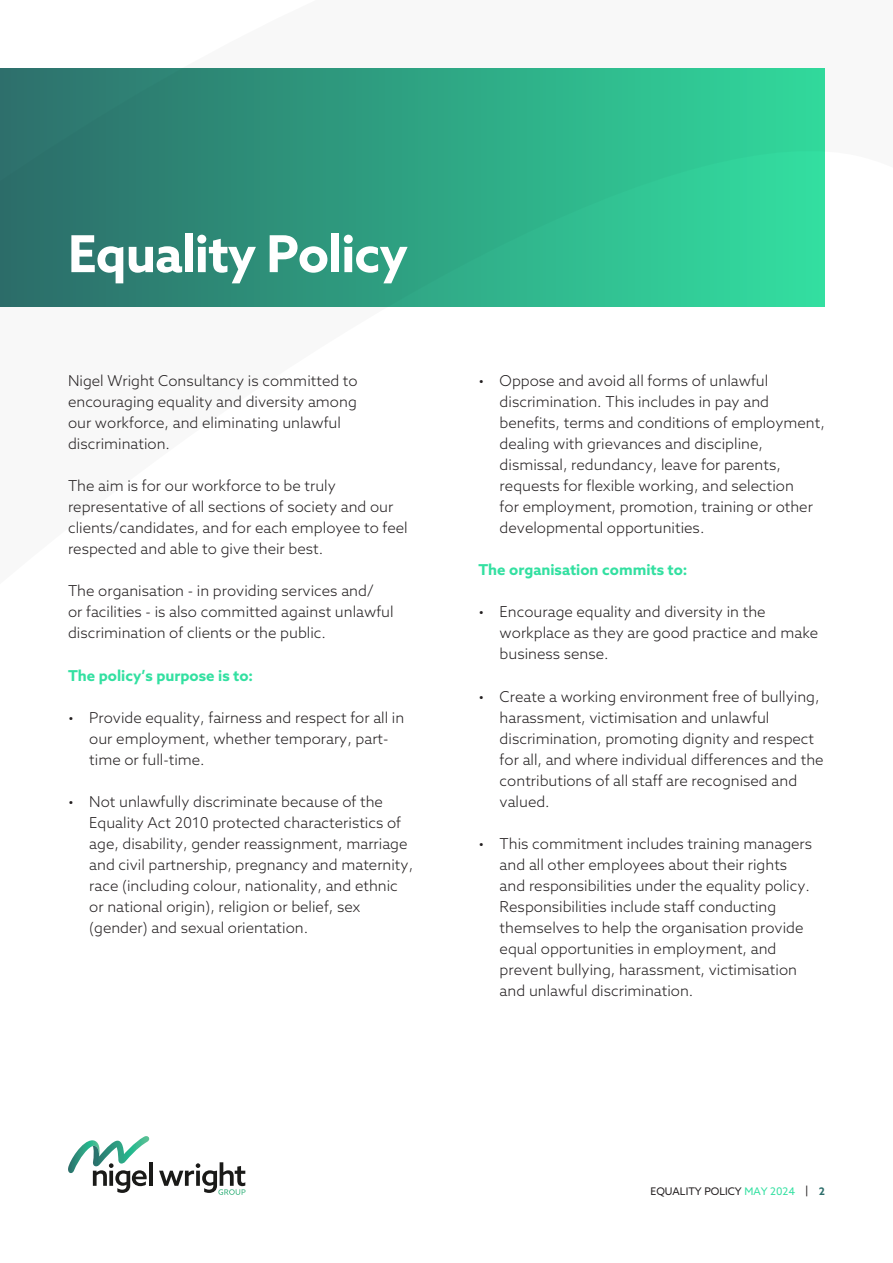
<style>
.page{position:relative;width:893px;height:1263px;background:#fff}
.page>*{position:absolute;margin:0;border:0;box-sizing:border-box;transform-origin:0 0}
.page_title_white_NFC{font:700 51px "Azo Sans";letter-spacing:-.02em;color:#fff}
.body_10pt{font:300 15px/21px "Azo Sans";color:#231f20}
.para_intro{font:700 15px "Azo Sans";color:#33e0a1}
.t1{font:10.5px "Azo Sans";color:#231f20}
.s1{color:#33e0a1}
.s2{font-weight:700;color:#2e6e6b}
</style>
<div class="page">
<div style="left:0;top:68px;width:825px;height:238px;background:linear-gradient(to right,#2c6b68,#32dc9f)"></div>
<svg style="left:68px;top:1136px;width:82px;height:57px"></svg>
<hr style="left:149px;top:1162px;width:4px;height:24px;background:#1a1a18">
<svg style="left:159px;top:1162px;width:87px;height:33px"></svg>
<p class="page_title_white_NFC" style="left:68px;top:221px;width:341px">Equality Policy</p>
<p class="body_10pt" style="left:68px;top:370px;width:291px">Nigel Wright Consultancy is committed to encouraging equality and diversity among our workforce, and eliminating unlawful discrimination.</p>
<p class="body_10pt" style="left:68px;top:475px;width:341px">The aim is for our workforce to be truly representative of all sections of society and our clients/candidates, and for each employee to feel respected and able to give their best.</p>
<p class="body_10pt" style="left:68px;top:580px;width:327px">The organisation - in providing services and/<br>or facilities - is also committed against unlawful discrimination of clients or the public.</p>
<p class="para_intro" style="left:68px;top:665px;width:187px">The policy’s purpose is to:</p>
<p class="body_10pt" style="left:89px;top:707px;width:316px;text-indent:-21px">• Provide equality, fairness and respect for all in our employment, whether temporary, part&shy;time or full-time.</p>
<p class="body_10pt" style="left:89px;top:791px;width:325px;text-indent:-21px">• Not unlawfully discriminate because of the Equality Act 2010 protected characteristics of age, disability, gender reassignment, marriage and civil partnership, pregnancy and maternity, race (including colour, nationality, and ethnic or national origin), religion or belief, sex (gender) and sexual orientation.</p>
<p class="body_10pt" style="left:500px;top:370px;width:327px;text-indent:-21px">• Oppose and avoid all forms of unlawful discrimination. This includes in pay and benefits, terms and conditions of employment, dealing with grievances and discipline, dismissal, redundancy, leave for parents, requests for flexible working, and selection<br>for employment, promotion, training or other developmental opportunities.</p>
<p class="para_intro" style="left:478px;top:560px;width:211px">The organisation commits to:</p>
<p class="body_10pt" style="left:500px;top:601px;width:320px;text-indent:-21px">• Encourage equality and diversity in the workplace as they are good practice and make business sense.</p>
<p class="body_10pt" style="left:500px;top:686px;width:325px;text-indent:-21px">• Create a working environment free of bullying, harassment, victimisation and unlawful discrimination, promoting dignity and respect for all, and where individual differences and the contributions of all staff are recognised and valued.</p>
<p class="body_10pt" style="left:500px;top:833px;width:314px;text-indent:-21px">• This commitment includes training managers and all other employees about their rights and responsibilities under the equality policy.<br>Responsibilities include staff conducting themselves to help the organisation provide equal opportunities in employment, and prevent bullying, harassment, victimisation and unlawful discrimination.</p>
<p class="t1" style="left:651px;top:1184px;width:176px">EQUALITY POLICY <span class="s1">MAY 2024</span> | <span class="s2">2</span></p>
</div>
